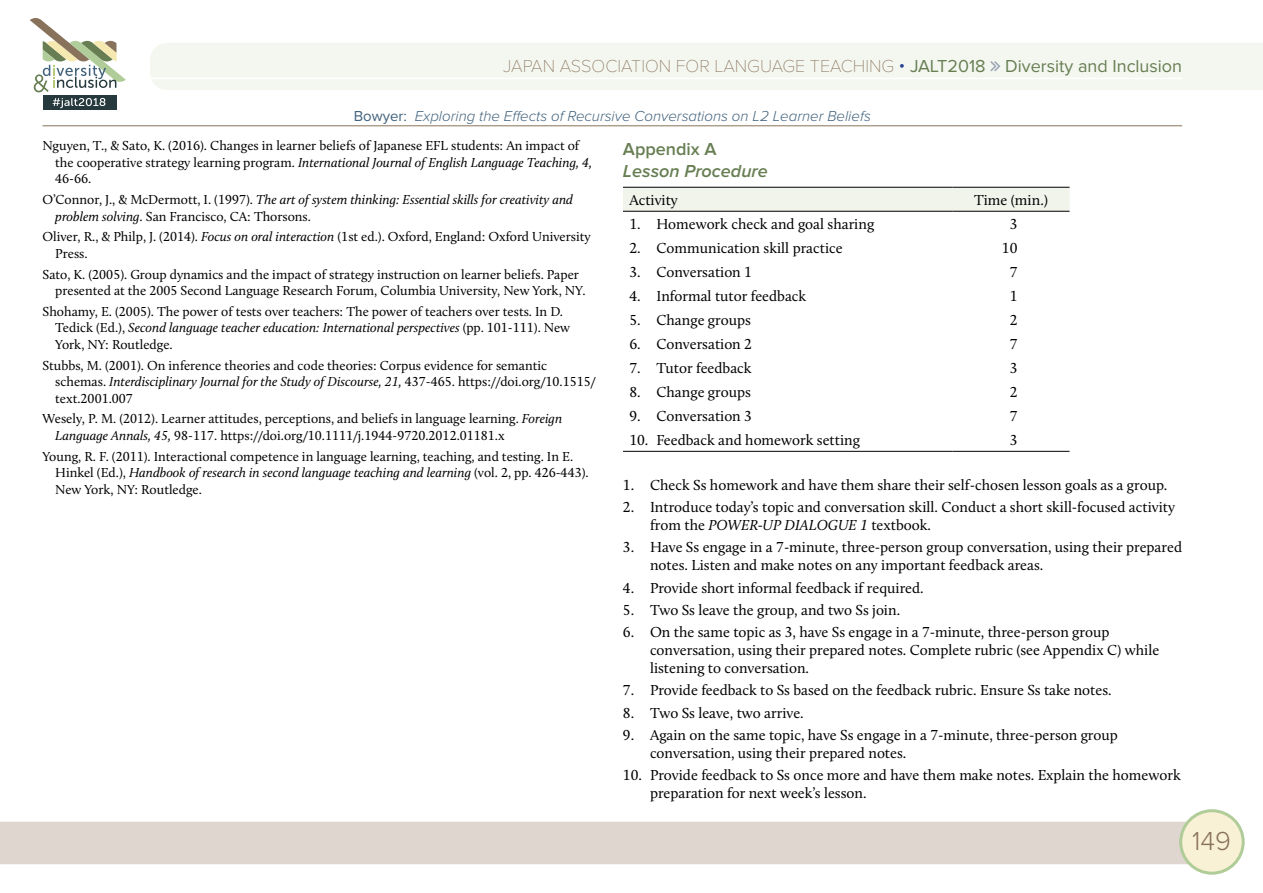
<style>
.page{position:relative;width:1263px;height:893px;background:#fff}
.page>*{position:absolute;margin:0;border:0;box-sizing:border-box;transform-origin:0 0}
.t1{font:300 27px "Proxima Nova";color:#89725c}
.t2{font:100 18px "Proxima Nova T";color:#89725c}
.t3{font:italic 600 18px "Proxima Nova";color:#677e53}
.t4{font:600 18px "Proxima Nova";color:#677e53}
.t5{font:15px/18px "Calluna";color:#000}
.t6{font:italic 300 15px "Proxima Nova";color:#41627c}
.t7{font:13.5px/16.5px "Calluna";color:#000}
.t8{font:italic 13.5px/16.5px "Calluna";color:#000}
.s1{font-family:"Proxima Nova";font-weight:300;color:#25408f}
.s2{font-family:"Proxima Nova";font-weight:400;color:#677e53}
.s3{font-weight:400;font-style:normal}
.s4{font-style:italic}
.s5{font-style:normal}
</style>
<div class="page">
<div style="left:0;top:822px;width:1190px;height:42px;background:#ded6cf"></div>
<div style="left:1181px;top:811px;width:62px;height:62px;background:#f9f1d5;border-radius:50%"></div>
<div style="left:1179px;top:809px;width:66px;height:66px;border:3px solid #b0cc98;border-radius:50%"></div>
<div style="left:43px;top:95px;width:73px;height:15px;background:#26393d"></div>
<svg style="left:53px;top:98px;width:52px;height:10px"></svg>
<svg style="left:30px;top:18px;width:96px;height:74px"></svg>
<div style="left:150px;top:43px;width:1113px;height:47px;background:#f4f7f0"></div>
<hr style="left:150px;top:78px;width:1032px;height:1px;background:#fff">
<hr style="left:43px;top:126px;width:1139px;height:1px;background:#89725c">
<div style="left:623px;top:188px;width:446px;height:23px;background:#f0f4eb"></div>
<hr style="left:623px;top:187px;width:330px;height:1px;background:#000">
<hr style="left:953px;top:187px;width:116px;height:1px;background:#000">
<hr style="left:623px;top:211px;width:330px;height:1px;background:#000">
<hr style="left:953px;top:211px;width:116px;height:1px;background:#000">
<hr style="left:623px;top:451px;width:330px;height:1px;background:#000">
<hr style="left:953px;top:451px;width:116px;height:1px;background:#000">
<svg style="left:990px;top:61px;width:10px;height:10px"></svg>
<h2 class="t2" style="left:503px;top:55px;width:680px">JAPAN ASSOCIATION FOR LANGUAGE TEACHING <span class="s1">•</span> <span class="s2">JALT2018 Diversity and Inclusion</span></h2>
<p class="t6" style="left:354px;top:108px;width:518px"><span class="s3">Bowyer:</span> Exploring the Effects of Recursive Conversations on L2 Learner Beliefs</p>
<p class="t7" style="left:55px;top:138px;width:538px;text-indent:-13px">Nguyen, T., &amp; Sato, K. (2016). Changes in learner beliefs of Japanese EFL students: An impact of the cooperative strategy learning program. <span class="s4">International Journal of English Language Teaching, 4,<br></span>46-66.</p>
<p class="t8" style="left:55px;top:191px;width:519px;text-indent:-13px"><span class="s5">O’Connor, J., &amp; McDermott, I. (1997).</span> The art of system thinking: Essential skills for creativity and problem solving<span class="s5">. San Francisco, CA: Thorsons.</span></p>
<p class="t7" style="left:55px;top:229px;width:537px;text-indent:-13px">Oliver, R., &amp; Philp, J. (2014). <span class="s4">Focus on oral interaction</span> (1st ed.). Oxford, England: Oxford University<br>Press.</p>
<p class="t7" style="left:55px;top:266px;width:532px;text-indent:-13px">Sato, K. (2005). Group dynamics and the impact of strategy instruction on learner beliefs. Paper presented at the 2005 Second Language Research Forum, Columbia University, New York, NY.</p>
<p class="t7" style="left:55px;top:303px;width:516px;text-indent:-13px">Shohamy, E. (2005). The power of tests over teachers: The power of teachers over tests. In D.<br>Tedick (Ed.), <span class="s4">Second language teacher education: International perspectives</span> (pp. 101-111). New<br>York, NY: Routledge.</p>
<p class="t7" style="left:55px;top:357px;width:542px;text-indent:-13px">Stubbs, M. (2001). On inference theories and code theories: Corpus evidence for semantic schemas. <span class="s4">Interdisciplinary Journal for the Study of Discourse, 21,</span> 437-465. https://doi.org/10.1515/ text.2001.007</p>
<p class="t7" style="left:55px;top:411px;width:508px;text-indent:-13px">Wesely, P. M. (2012). Learner attitudes, perceptions, and beliefs in language learning. <span class="s4">Foreign<br>Language Annals, 45,</span> 98-117. https://doi.org/10.1111/j.1944-9720.2012.01181.x</p>
<p class="t7" style="left:55px;top:448px;width:535px;text-indent:-13px">Young, R. F. (2011). Interactional competence in language learning, teaching, and testing. In E.<br>Hinkel (Ed.), <span class="s4">Handbook of research in second language teaching and learning</span> (vol. 2, pp. 426-443).<br>New York, NY: Routledge.</p>
<h2 class="t4" style="left:623px;top:138px;width:95px">Appendix A</h2>
<h2 class="t3" style="left:623px;top:161px;width:146px">Lesson Procedure</h2>
<p class="t5" style="left:629px;top:191px;width:50px">Activity</p>
<p class="t5" style="left:974px;top:191px;width:75px">Time (min.)</p>
<p class="t5" style="left:629px;top:215px;width:246px">1. Homework check and goal sharing</p>
<p class="t5" style="left:1010px;top:215px;width:9px">3</p>
<p class="t5" style="left:629px;top:239px;width:215px">2. Communication skill practice</p>
<p class="t5" style="left:1002px;top:239px;width:17px">10</p>
<p class="t5" style="left:629px;top:263px;width:124px">3. Conversation 1</p>
<p class="t5" style="left:1010px;top:263px;width:9px">7</p>
<p class="t5" style="left:629px;top:287px;width:178px">4. Informal tutor feedback</p>
<p class="t5" style="left:1010px;top:287px;width:9px">1</p>
<p class="t5" style="left:629px;top:311px;width:123px">5. Change groups</p>
<p class="t5" style="left:1010px;top:311px;width:9px">2</p>
<p class="t5" style="left:629px;top:335px;width:124px">6. Conversation 2</p>
<p class="t5" style="left:1010px;top:335px;width:9px">7</p>
<p class="t5" style="left:629px;top:359px;width:124px">7. Tutor feedback</p>
<p class="t5" style="left:1010px;top:359px;width:9px">3</p>
<p class="t5" style="left:629px;top:383px;width:123px">8. Change groups</p>
<p class="t5" style="left:1010px;top:383px;width:9px">2</p>
<p class="t5" style="left:629px;top:407px;width:124px">9. Conversation 3</p>
<p class="t5" style="left:1010px;top:407px;width:9px">7</p>
<p class="t5" style="left:629px;top:431px;width:232px">10. Feedback and homework setting</p>
<p class="t5" style="left:1010px;top:431px;width:9px">3</p>
<p class="t5" style="left:623px;top:476px;width:546px">1. Check Ss homework and have them share their self-chosen lesson goals as a group.</p>
<p class="t5" style="left:650px;top:498px;width:526px;text-indent:-27px">2. Introduce today’s topic and conversation skill. Conduct a short skill-focused activity from the <span class="s4">POWER-UP DIALOGUE 1</span> textbook.</p>
<p class="t5" style="left:650px;top:538px;width:534px;text-indent:-27px">3. Have Ss engage in a 7-minute, three-person group conversation, using their prepared notes. Listen and make notes on any important feedback areas.</p>
<p class="t5" style="left:623px;top:578px;width:302px">4. Provide short informal feedback if required.</p>
<p class="t5" style="left:623px;top:601px;width:279px">5. Two Ss leave the group, and two Ss join.</p>
<p class="t5" style="left:650px;top:623px;width:511px;text-indent:-27px">6. On the same topic as 3, have Ss engage in a 7-minute, three-person group conversation, using their prepared notes. Complete rubric (see Appendix C) while listening to conversation.</p>
<p class="t5" style="left:623px;top:681px;width:490px">7. Provide feedback to Ss based on the feedback rubric. Ensure Ss take notes.</p>
<p class="t5" style="left:623px;top:703px;width:182px">8. Two Ss leave, two arrive.</p>
<p class="t5" style="left:650px;top:726px;width:469px;text-indent:-27px">9. Again on the same topic, have Ss engage in a 7-minute, three-person group conversation, using their prepared notes.</p>
<p class="t5" style="left:650px;top:766px;width:532px;text-indent:-27px">10. Provide feedback to Ss once more and have them make notes. Explain the homework preparation for next week’s lesson.</p>
<h1 class="t1" style="left:1192px;top:825px;width:40px">149</h1>
</div>
